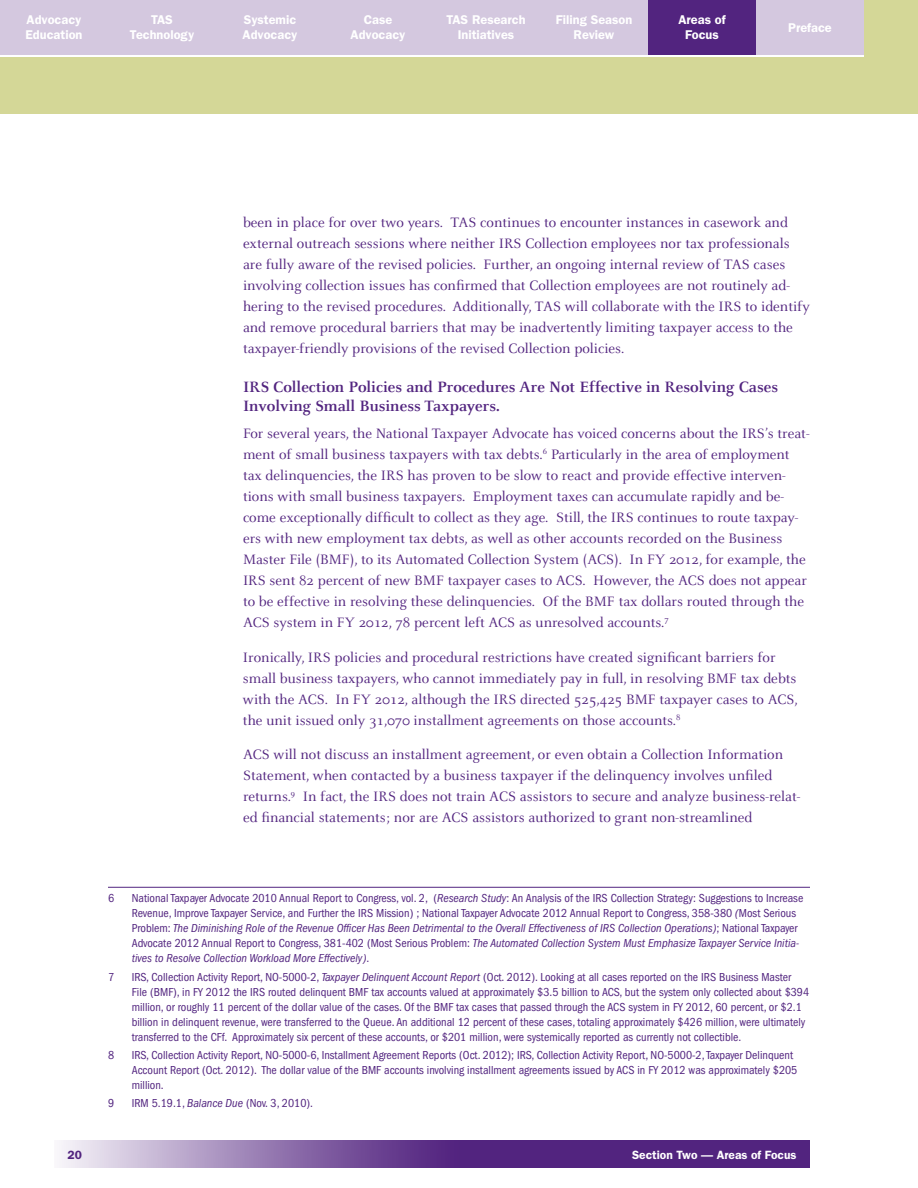
<style>
.page{position:relative;width:918px;height:1188px;background:#fff}
.page>*{position:absolute;margin:0;border:0;box-sizing:border-box;transform-origin:0 0}
.t1{font:700 16.5px/18.8px "Celeste";color:#52247f}
.t2{font:15px/21px "Celeste";color:#52247f}
.t3{font:600 12.75px/15px "Franklin Gothic";color:#fff;text-align:center}
.t4{font:condensed 12px/15px "Franklin Gothic";color:#52247f}
.t5{font:600 12px "Franklin Gothic";color:#fff}
.t6{font:600 12px "Franklin Gothic";color:#52247f}
.s1{font-style:italic}
</style>
<div class="page">
<svg style="left:60px;top:1141px;width:750px;height:27px;background:#7a569c"></svg>
<div style="left:0;top:0;width:918px;height:114px;background:#d4d797"></div>
<hr style="left:0;top:54px;width:864px;height:3px;background:#fff">
<div style="left:324px;top:0;width:108px;height:54px;background:#d4c8df"></div>
<div style="left:432px;top:0;width:108px;height:54px;background:#d4c8df"></div>
<div style="left:540px;top:0;width:108px;height:54px;background:#d4c8df"></div>
<div style="left:648px;top:0;width:108px;height:54px;background:#52247f"></div>
<div style="left:0;top:0;width:108px;height:54px;background:#d4c8df"></div>
<div style="left:108px;top:0;width:108px;height:54px;background:#d4c8df"></div>
<div style="left:216px;top:0;width:108px;height:54px;background:#d4c8df"></div>
<div style="left:756px;top:0;width:108px;height:54px;background:#d4c8df"></div>
<hr style="left:108px;top:887px;width:702px;height:1px;background:#52247f">
<p class="t3" style="left:26px;top:12px;width:58px;text-align:left">Advocacy<br>Education</p>
<p class="t3" style="left:130px;top:12px;width:66px">TAS<br>Technology</p>
<p class="t3" style="left:243px;top:12px;width:56px;text-align:left">Systemic<br>Advocacy</p>
<p class="t3" style="left:351px;top:12px;width:56px">Case<br>Advocacy</p>
<p class="t3" style="left:446px;top:12px;width:81px">TAS Research<br>Initiatives</p>
<p class="t3" style="left:556px;top:12px;width:78px">Filing Season<br>Review</p>
<p class="t3" style="left:678px;top:12px;width:49px">Areas of<br>Focus</p>
<p class="t3" style="left:788px;top:20px;width:45px">Preface</p>
<p class="t2" style="left:243px;top:212px;width:568px">been in place for over two years. TAS continues to encounter instances in casework and external outreach sessions where neither IRS Collection employees nor tax professionals are fully aware of the revised policies. Further, an ongoing internal review of TAS cases involving collection issues has confirmed that Collection employees are not routinely ad&shy;hering to the revised procedures. Additionally, TAS will collaborate with the IRS to identify and remove procedural barriers that may be inadvertently limiting taxpayer access to the taxpayer-friendly provisions of the revised Collection policies.</p>
<p class="t1" style="left:243px;top:378px;width:537px">IRS Collection Policies and Procedures Are Not Effective in Resolving Cases<br>Involving Small Business Taxpayers.</p>
<p class="t2" style="left:243px;top:424px;width:568px">For several years, the National Taxpayer Advocate has voiced concerns about the IRS’s treat&shy;ment of small business taxpayers with tax debts. <sup>6</sup> Particularly in the area of employment tax delinquencies, the IRS has proven to be slow to react and provide effective interven&shy;tions with small business taxpayers. Employment taxes can accumulate rapidly and be&shy;come exceptionally difficult to collect as they age. Still, the IRS continues to route taxpay&shy;ers with new employment tax debts, as well as other accounts recorded on the Business Master File (BMF), to its Automated Collection System (ACS). In FY 2012, for example, the IRS sent 82 percent of new BMF taxpayer cases to ACS. However, the ACS does not appear to be effective in resolving these delinquencies. Of the BMF tax dollars routed through the ACS system in FY 2012, 78 percent left ACS as unresolved accounts. <sup>7</sup></p>
<p class="t2" style="left:243px;top:647px;width:556px">Ironically, IRS policies and procedural restrictions have created significant barriers for small business taxpayers, who cannot immediately pay in full, in resolving BMF tax debts with the ACS. In FY 2012, although the IRS directed 525,425 BMF taxpayer cases to ACS, the unit issued only 31,070 installment agreements on those accounts. <sup>8</sup></p>
<p class="t2" style="left:243px;top:745px;width:559px">ACS will not discuss an installment agreement, or even obtain a Collection Information Statement, when contacted by a business taxpayer if the delinquency involves unfiled returns. <sup>9</sup> In fact, the IRS does not train ACS assistors to secure and analyze business-relat&shy;ed financial statements; nor are ACS assistors authorized to grant non-streamlined</p>
<p class="t4" style="left:108px;top:891px;width:8px">6</p>
<p class="t4" style="left:132px;top:891px;width:673px">National Taxpayer Advocate 2010 Annual Report to Congress, vol. 2, (<span class="s1">Research Study</span>: An Analysis of the IRS Collection Strategy: Suggestions to Increase Revenue, Improve Taxpayer Service, and Further the IRS Mission) ; National Taxpayer Advocate 2012 Annual Report to Congress, 358-380 <span class="s1">(</span>Most Serious Problem: <span class="s1">The Diminishing Role of the Revenue Officer Has Been Detrimental to the Overall Effectiveness of IRS Collection Operations)</span>; National Taxpayer Advocate 2012 Annual Report to Congress, 381-402 (Most Serious Problem: <span class="s1">The Automated Collection System Must Emphasize Taxpayer Service Initia&shy;tives to Resolve Collection Workload More Effectively)</span>.</p>
<p class="t4" style="left:108px;top:969px;width:8px">7</p>
<p class="t4" style="left:132px;top:969px;width:679px">IRS, Collection Activity Report, NO-5000-2, <span class="s1">Taxpayer Delinquent Account Report</span> (Oct. 2012). Looking at all cases reported on the IRS Business Master File (BMF), in FY 2012 the IRS routed delinquent BMF tax accounts valued at approximately $3.5 billion to ACS, but the system only collected about $394 million, or roughly 11 percent of the dollar value of the cases. Of the BMF tax cases that passed through the ACS system in FY 2012, 60 percent, or $2.1 billion in delinquent revenue, were transferred to the Queue. An additional 12 percent of these cases, totaling approximately $426 million, were ultimately transferred to the CFf. Approximately six percent of these accounts, or $201 million, were systemically reported as currently not collectible.</p>
<p class="t4" style="left:108px;top:1047px;width:8px">8</p>
<p class="t4" style="left:132px;top:1047px;width:667px">IRS, Collection Activity Report, NO-5000-6, Installment Agreement Reports (Oct. 2012); IRS, Collection Activity Report, NO-5000-2, Taxpayer Delinquent<br>Account Report (Oct. 2012). The dollar value of the BMF accounts involving installment agreements issued by ACS in FY 2012 was approximately $205 million.</p>
<p class="t4" style="left:108px;top:1096px;width:8px">9</p>
<p class="t4" style="left:132px;top:1096px;width:183px">IRM 5.19.1, <span class="s1">Balance Due</span> (Nov. 3, 2010).</p>
<p class="t6" style="left:67px;top:1148px;width:16px">20</p>
<p class="t5" style="left:632px;top:1148px;width:166px">Section Two — Areas of Focus</p>
</div>
